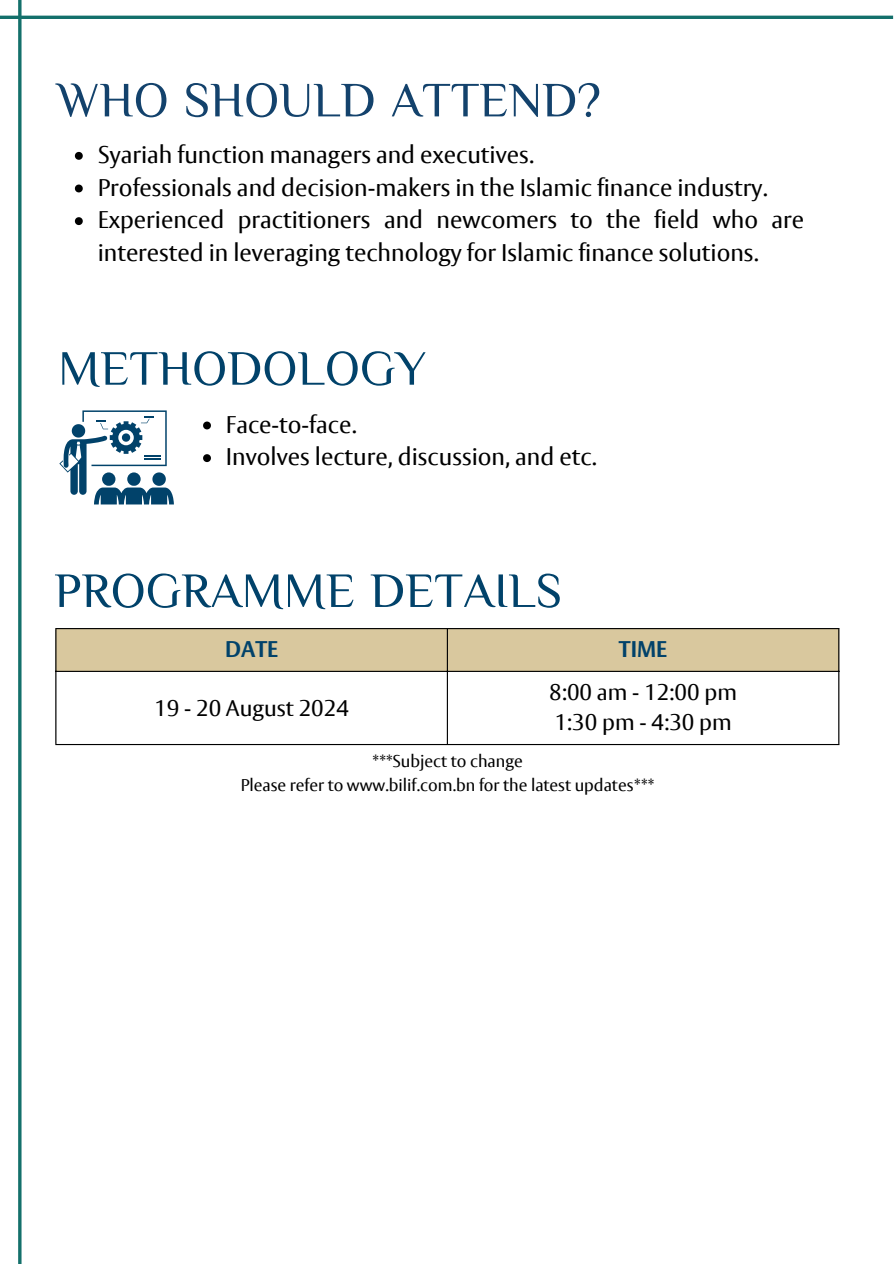
<style>
.page{position:relative;width:894px;height:1264px;background:#fff}
.page>*{position:absolute;margin:0;border:0;box-sizing:border-box;transform-origin:0 0}
.t1{font:75px "Ara Etab Al Monieee";color:#01426a}
.t2{font:75px "Ara Etab Al Monieee";color:#13426c}
.t3{font:24px/32.7px "Vesta Pro";color:#000}
.t4{font:22.5px "Vesta Pro";color:#000}
.t5{font:700 22.5px "Vesta Pro";color:#01426a}
.t6{font:16.95px "Vesta Pro";color:#000}
</style>
<div class="page">
<hr style="left:0;top:16px;width:892px;height:3px;background:#14706b">
<svg style="left:18px;top:0;width:4px;height:1263px;background:#378581"></svg>
<svg style="left:75px;top:152px;width:8px;height:8px"></svg>
<svg style="left:75px;top:184px;width:8px;height:8px"></svg>
<svg style="left:75px;top:217px;width:8px;height:8px"></svg>
<svg style="left:203px;top:421px;width:8px;height:8px"></svg>
<svg style="left:203px;top:454px;width:8px;height:8px"></svg>
<div style="left:56px;top:629px;width:782px;height:41px;background:#d9c89e"></div>
<hr style="left:55px;top:629px;width:1px;height:115px;background:#000">
<hr style="left:446px;top:629px;width:2px;height:115px;background:#000">
<hr style="left:838px;top:629px;width:1px;height:115px;background:#000">
<hr style="left:55px;top:628px;width:784px;height:1px;background:#000">
<hr style="left:55px;top:670px;width:784px;height:2px;background:#000">
<hr style="left:55px;top:744px;width:784px;height:1px;background:#000">
<svg style="left:59px;top:410px;width:115px;height:94px"></svg>
<h1 class="t2" style="left:57px;top:64px;width:545px">WHO SHOULD ATTEND?</h1>
<p class="t3" style="left:98px;top:138px;width:437px">Syariah function managers and executives.</p>
<p class="t3" style="left:98px;top:171px;width:671px">Professionals and decision-makers in the Islamic finance industry.</p>
<p class="t3" style="left:98px;top:203px;width:707px">Experienced practitioners and newcomers to the field who are interested in leveraging technology for Islamic finance solutions.</p>
<h1 class="t1" style="left:58px;top:332px;width:369px">METHODOLOGY</h1>
<p class="t3" style="left:226px;top:408px;width:132px">Face-to-face.</p>
<p class="t3" style="left:226px;top:440px;width:372px">Involves lecture, discussion, and etc.</p>
<p class="t1" style="left:54px;top:554px;width:509px">PROGRAMME DETAILS</p>
<p class="t5" style="left:225px;top:635px;width:54px">DATE</p>
<p class="t5" style="left:618px;top:635px;width:50px">TIME</p>
<p class="t4" style="left:154px;top:694px;width:196px">19 - 20 August 2024</p>
<p class="t4" style="left:549px;top:678px;width:189px">8:00 am - 12:00 pm</p>
<p class="t4" style="left:554px;top:709px;width:179px">1:30 pm - 4:30 pm</p>
<h1 class="t6" style="left:372px;top:751px;width:152px">***Subject to change</h1>
<p class="t6" style="left:240px;top:774px;width:415px">Please refer to www.bilif.com.bn for the latest updates***</p>
</div>
